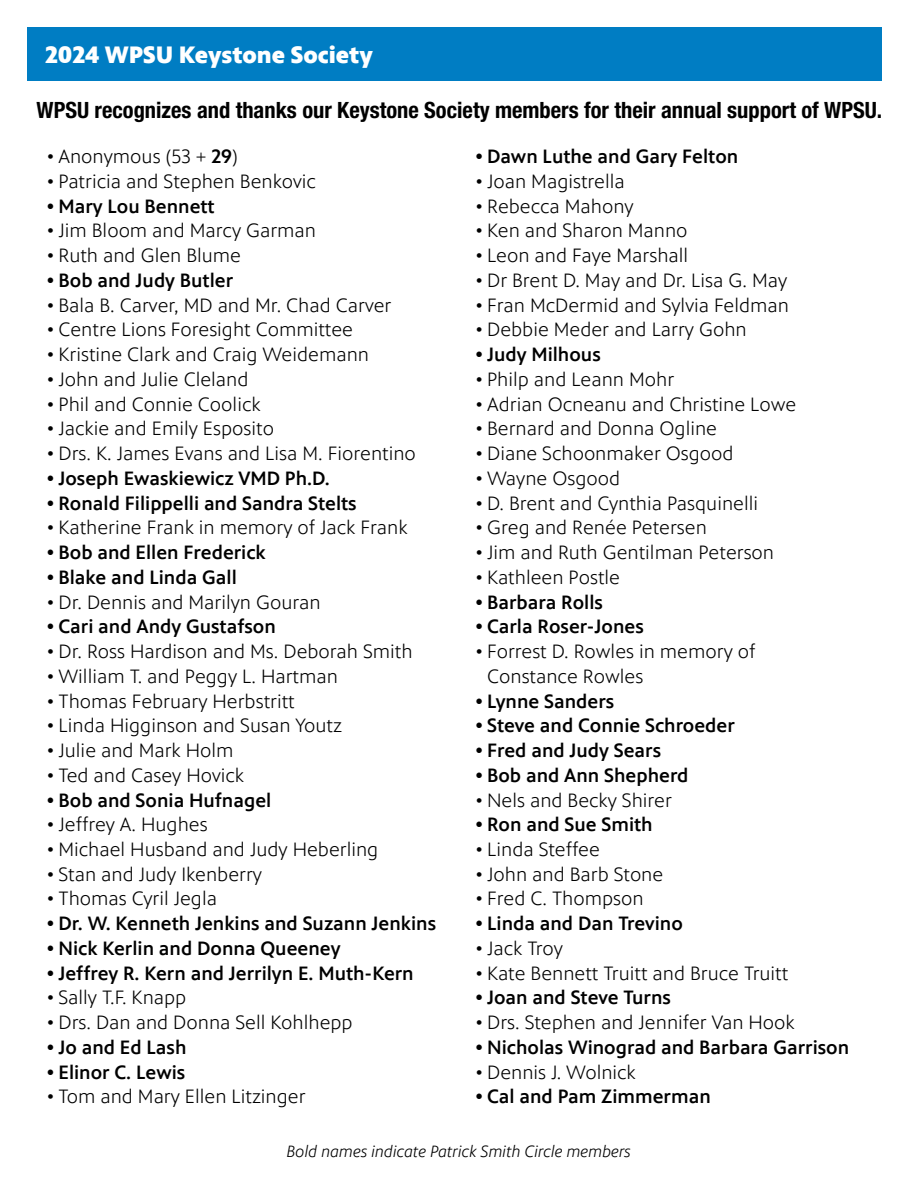
<style>
.page{position:relative;width:918px;height:1188px;background:#fff}
.page>*{position:absolute;margin:0;border:0;box-sizing:border-box;transform-origin:0 0}
.t1{font:900 24px "PBS Sans";color:#fff}
.t2{font:700 condensed 22.5px "Helvetica Neue LT Std";color:#000}
.t3{font:300 19.5px/24.8px "PBS Sans";color:#000}
.t4{font:500 19.5px "PBS Sans";color:#000}
.t5{font:italic 300 16.5px "PBS Sans";color:#000}
.s1{font-weight:500}
</style>
<div class="page">
<div style="left:27px;top:27px;width:855px;height:54px;background:#007dc3"></div>
<p class="t1" style="left:45px;top:41px;width:329px">2024 WPSU Keystone Society</p>
<p class="t2" style="left:37px;top:97px;width:847px">WPSU recognizes and thanks our Keystone Society members for their annual support of WPSU.</p>
<p class="t4" style="left:475px;top:146px;width:265px">• Dawn Luthe and Gary Felton</p>
<p class="t3" style="left:475px;top:169px;width:151px">• Joan Magistrella</p>
<p class="t3" style="left:475px;top:194px;width:160px">• Rebecca Mahony</p>
<p class="t3" style="left:475px;top:219px;width:214px">• Ken and Sharon Manno</p>
<p class="t3" style="left:475px;top:243px;width:215px">• Leon and Faye Marshall</p>
<p class="t3" style="left:475px;top:268px;width:314px">• Dr Brent D. May and Dr. Lisa G. May</p>
<p class="t3" style="left:475px;top:293px;width:315px">• Fran McDermid and Sylvia Feldman</p>
<p class="t3" style="left:475px;top:318px;width:273px">• Debbie Meder and Larry Gohn</p>
<p class="t4" style="left:475px;top:344px;width:127px">• Judy Milhous</p>
<p class="t3" style="left:475px;top:367px;width:201px">• Philp and Leann Mohr</p>
<p class="t3" style="left:475px;top:392px;width:323px">• Adrian Ocneanu and Christine Lowe</p>
<p class="t3" style="left:475px;top:416px;width:243px">• Bernard and Donna Ogline</p>
<p class="t3" style="left:475px;top:441px;width:260px">• Diane Schoonmaker Osgood</p>
<p class="t3" style="left:475px;top:466px;width:147px">• Wayne Osgood</p>
<p class="t3" style="left:475px;top:491px;width:285px">• D. Brent and Cynthia Pasquinelli</p>
<p class="t3" style="left:475px;top:515px;width:233px">• Greg and Renée Petersen</p>
<p class="t3" style="left:475px;top:540px;width:301px">• Jim and Ruth Gentilman Peterson</p>
<p class="t3" style="left:475px;top:565px;width:146px">• Kathleen Postle</p>
<p class="t4" style="left:475px;top:591px;width:129px">• Barbara Rolls</p>
<p class="t4" style="left:475px;top:616px;width:170px">• Carla Roser-Jones</p>
<p class="t3" style="left:487px;top:639px;width:270px;text-indent:-12px">• Forrest D. Rowles in memory of<br>Constance Rowles</p>
<p class="t4" style="left:475px;top:690px;width:141px">• Lynne Sanders</p>
<p class="t4" style="left:475px;top:715px;width:261px">• Steve and Connie Schroeder</p>
<p class="t4" style="left:475px;top:740px;width:187px">• Fred and Judy Sears</p>
<p class="t4" style="left:475px;top:764px;width:215px">• Bob and Ann Shepherd</p>
<p class="t3" style="left:475px;top:788px;width:198px">• Nels and Becky Shirer</p>
<p class="t4" style="left:475px;top:814px;width:179px">• Ron and Sue Smith</p>
<p class="t3" style="left:475px;top:837px;width:126px">• Linda Steffee</p>
<p class="t3" style="left:475px;top:862px;width:190px">• John and Barb Stone</p>
<p class="t3" style="left:475px;top:887px;width:170px">• Fred C. Thompson</p>
<p class="t4" style="left:475px;top:913px;width:209px">• Linda and Dan Trevino</p>
<p class="t3" style="left:475px;top:936px;width:89px">• Jack Troy</p>
<p class="t3" style="left:475px;top:961px;width:315px">• Kate Bennett Truitt and Bruce Truitt</p>
<p class="t4" style="left:475px;top:987px;width:197px">• Joan and Steve Turns</p>
<p class="t3" style="left:475px;top:1010px;width:321px">• Drs. Stephen and Jennifer Van Hook</p>
<p class="t4" style="left:475px;top:1036px;width:376px">• Nicholas Winograd and Barbara Garrison</p>
<p class="t3" style="left:475px;top:1060px;width:162px">• Dennis J. Wolnick</p>
<p class="t4" style="left:475px;top:1086px;width:237px">• Cal and Pam Zimmerman</p>
<p class="t3" style="left:46px;top:144px;width:193px">• Anonymous (53 + <span class="s1">29</span>)</p>
<p class="t3" style="left:46px;top:169px;width:271px">• Patricia and Stephen Benkovic</p>
<p class="t4" style="left:46px;top:195px;width:170px">• Mary Lou Bennett</p>
<p class="t3" style="left:46px;top:219px;width:271px">• Jim Bloom and Marcy Garman</p>
<p class="t3" style="left:46px;top:243px;width:196px">• Ruth and Glen Blume</p>
<p class="t4" style="left:46px;top:269px;width:188px">• Bob and Judy Butler</p>
<p class="t3" style="left:46px;top:293px;width:346px">• Bala B. Carver, MD and Mr. Chad Carver</p>
<p class="t3" style="left:46px;top:318px;width:308px">• Centre Lions Foresight Committee</p>
<p class="t3" style="left:46px;top:342px;width:324px">• Kristine Clark and Craig Weidemann</p>
<p class="t3" style="left:46px;top:367px;width:204px">• John and Julie Cleland</p>
<p class="t3" style="left:46px;top:392px;width:216px">• Phil and Connie Coolick</p>
<p class="t3" style="left:46px;top:416px;width:229px">• Jackie and Emily Esposito</p>
<p class="t3" style="left:46px;top:441px;width:371px">• Drs. K. James Evans and Lisa M. Fiorentino</p>
<p class="t4" style="left:46px;top:467px;width:285px">• Joseph Ewaskiewicz VMD Ph.D.</p>
<p class="t4" style="left:46px;top:492px;width:312px">• Ronald Filippelli and Sandra Stelts</p>
<p class="t3" style="left:46px;top:515px;width:363px">• Katherine Frank in memory of Jack Frank</p>
<p class="t4" style="left:46px;top:542px;width:221px">• Bob and Ellen Frederick</p>
<p class="t4" style="left:46px;top:566px;width:192px">• Blake and Linda Gall</p>
<p class="t3" style="left:46px;top:590px;width:276px">• Dr. Dennis and Marilyn Gouran</p>
<p class="t4" style="left:46px;top:616px;width:231px">• Cari and Andy Gustafson</p>
<p class="t3" style="left:46px;top:639px;width:368px">• Dr. Ross Hardison and Ms. Deborah Smith</p>
<p class="t3" style="left:46px;top:664px;width:293px">• William T. and Peggy L. Hartman</p>
<p class="t3" style="left:46px;top:689px;width:250px">• Thomas February Herbstritt</p>
<p class="t3" style="left:46px;top:713px;width:297px">• Linda Higginson and Susan Youtz</p>
<p class="t3" style="left:46px;top:738px;width:189px">• Julie and Mark Holm</p>
<p class="t3" style="left:46px;top:763px;width:199px">• Ted and Casey Hovick</p>
<p class="t4" style="left:46px;top:789px;width:226px">• Bob and Sonia Hufnagel</p>
<p class="t3" style="left:46px;top:812px;width:163px">• Jeffrey A. Hughes</p>
<p class="t3" style="left:46px;top:837px;width:333px">• Michael Husband and Judy Heberling</p>
<p class="t3" style="left:46px;top:862px;width:217px">• Stan and Judy Ikenberry</p>
<p class="t3" style="left:46px;top:887px;width:172px">• Thomas Cyril Jegla</p>
<p class="t4" style="left:46px;top:913px;width:391px">• Dr. W. Kenneth Jenkins and Suzann Jenkins</p>
<p class="t4" style="left:46px;top:937px;width:295px">• Nick Kerlin and Donna Queeney</p>
<p class="t4" style="left:46px;top:962px;width:369px">• Jeffrey R. Kern and Jerrilyn E. Muth-Kern</p>
<p class="t3" style="left:46px;top:986px;width:141px">• Sally T.F. Knapp</p>
<p class="t3" style="left:46px;top:1010px;width:308px">• Drs. Dan and Donna Sell Kohlhepp</p>
<p class="t4" style="left:46px;top:1036px;width:142px">• Jo and Ed Lash</p>
<p class="t4" style="left:46px;top:1061px;width:140px">• Elinor C. Lewis</p>
<p class="t3" style="left:46px;top:1085px;width:261px">• Tom and Mary Ellen Litzinger</p>
<p class="t5" style="left:287px;top:1142px;width:346px">Bold names indicate Patrick Smith Circle members</p>
</div>
